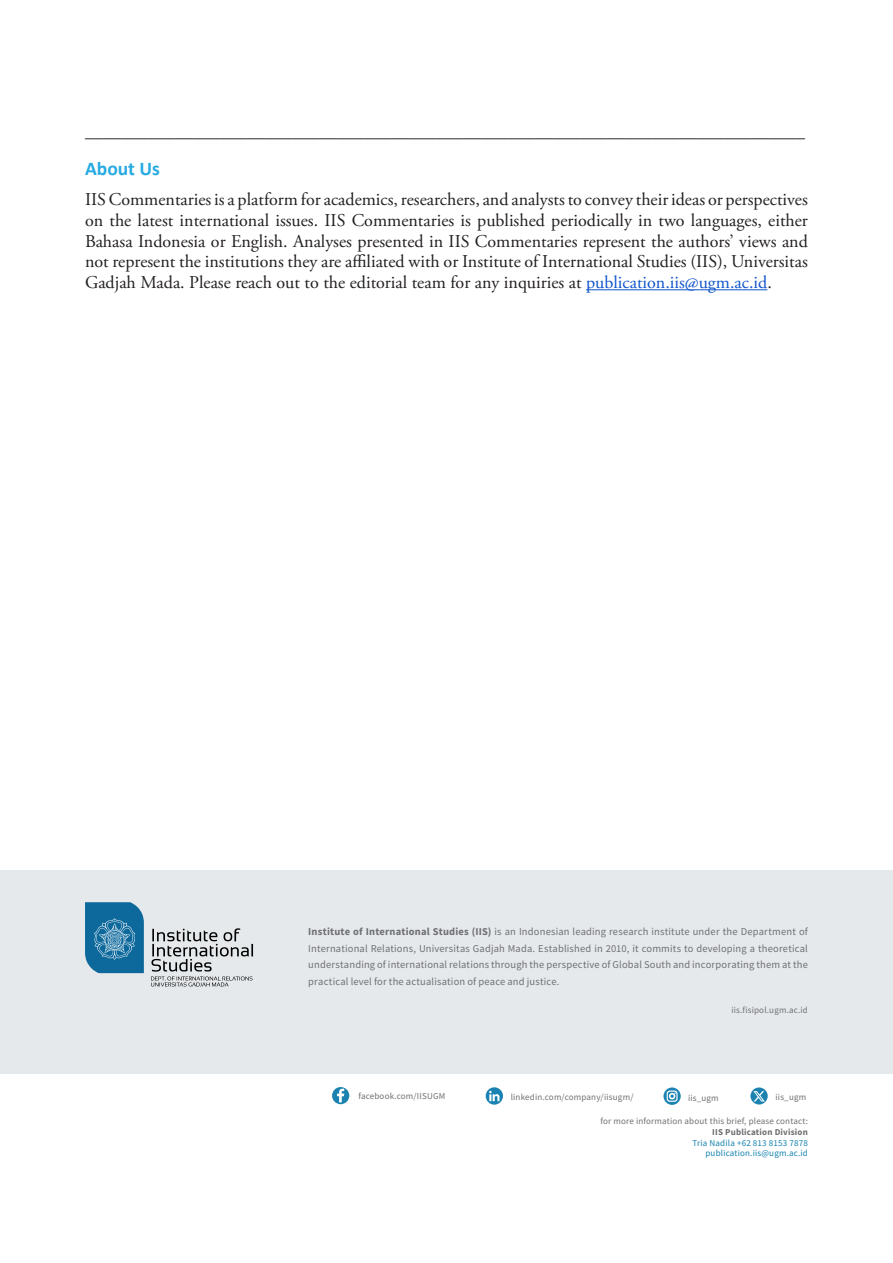
<style>
.page{position:relative;width:893px;height:1263px;background:#fff}
.page>*{position:absolute;margin:0;border:0;box-sizing:border-box;transform-origin:0 0}
.t1{font:700 19.5px "Calibri";color:#27abe2}
.t2{font:18px/20.7px "Adobe Garamond Pro";color:#231f20;text-align:justify}
.Body_style{font:10.5px/16.6px "Source Sans Pro";letter-spacing:.015em;color:#6f7073;text-align:justify}
.t3{font:9px "Source Sans Pro";letter-spacing:.02em;color:#6f7073}
.t4{font:9px "Source Sans Pro";letter-spacing:.02em;color:#1683b0}
.t5{font:700 9px "Source Sans Pro";letter-spacing:.02em;color:#6f7073}
.s1{color:#15c}
.s2{font-weight:700}
</style>
<div class="page">
<div style="left:0;top:870px;width:893px;height:203px;background:#e6e9eb"></div>
<svg style="left:85px;top:902px;width:59px;height:71px;background:#297aa7"></svg>
<svg style="left:151px;top:928px;width:102px;height:58px"></svg>
<svg style="left:750px;top:1087px;width:18px;height:17px"></svg>
<div style="left:332px;top:1087px;width:17px;height:17px;background:#1c83b0;border-radius:50%"></div>
<svg style="left:337px;top:1088px;width:7px;height:14px"></svg>
<svg style="left:663px;top:1087px;width:18px;height:18px"></svg>
<svg style="left:667px;top:1090px;width:10px;height:12px"></svg>
<svg style="left:486px;top:1087px;width:17px;height:18px"></svg>
<svg style="left:753px;top:1091px;width:12px;height:10px"></svg>
<hr style="left:586px;top:289px;width:181px;height:1px;background:#15c">
<p class="t2" style="left:85px;top:122px;width:721px">________________________________________________________________________________</p>
<p class="t1" style="left:85px;top:154px;width:76px">About Us</p>
<p class="t2" style="left:85px;top:190px;width:724px">IIS Commentaries is a platform for academics, researchers, and analysts to convey their ideas or perspectives on the latest international issues. IIS Commentaries is published periodically in two languages, either Bahasa Indonesia or English. Analyses presented in IIS Commentaries represent the authors’ views and not represent the institutions they are affiliated with or Institute of International Studies (IIS), Universitas Gadjah Mada. Please reach out to the editorial team for any inquiries at <span class="s1">publication.iis@ugm.ac.id</span>.</p>
<p class="Body_style" style="left:308px;top:923px;width:501px"><span class="s2">Institute of International Studies (IIS)</span> is an Indonesian leading research institute under the Department of International Relations, Universitas Gadjah Mada. Established in 2010, it commits to developing a theoretical understanding of international relations through the perspective of Global South and incorporating them at the practical level for the actualisation of peace and justice.</p>
<p class="t3" style="left:731px;top:1004px;width:78px">iis.fisipol.ugm.ac.id</p>
<p class="t3" style="left:358px;top:1090px;width:88px">facebook.com/IISUGM</p>
<p class="t3" style="left:688px;top:1092px;width:32px">iis_ugm</p>
<p class="t3" style="left:776px;top:1091px;width:32px">iis_ugm</p>
<p class="t3" style="left:600px;top:1115px;width:209px">for more information about this brief, please contact:</p>
<p class="t5" style="left:712px;top:1126px;width:97px">IIS Publication Division</p>
<p class="t4" style="left:693px;top:1137px;width:117px">Tria Nadila +62 813 8153 7878</p>
<p class="t4" style="left:705px;top:1148px;width:104px">publication.iis@ugm.ac.id</p>
<p class="t3" style="left:511px;top:1091px;width:124px">linkedin.com/company/iisugm/</p>
</div>
